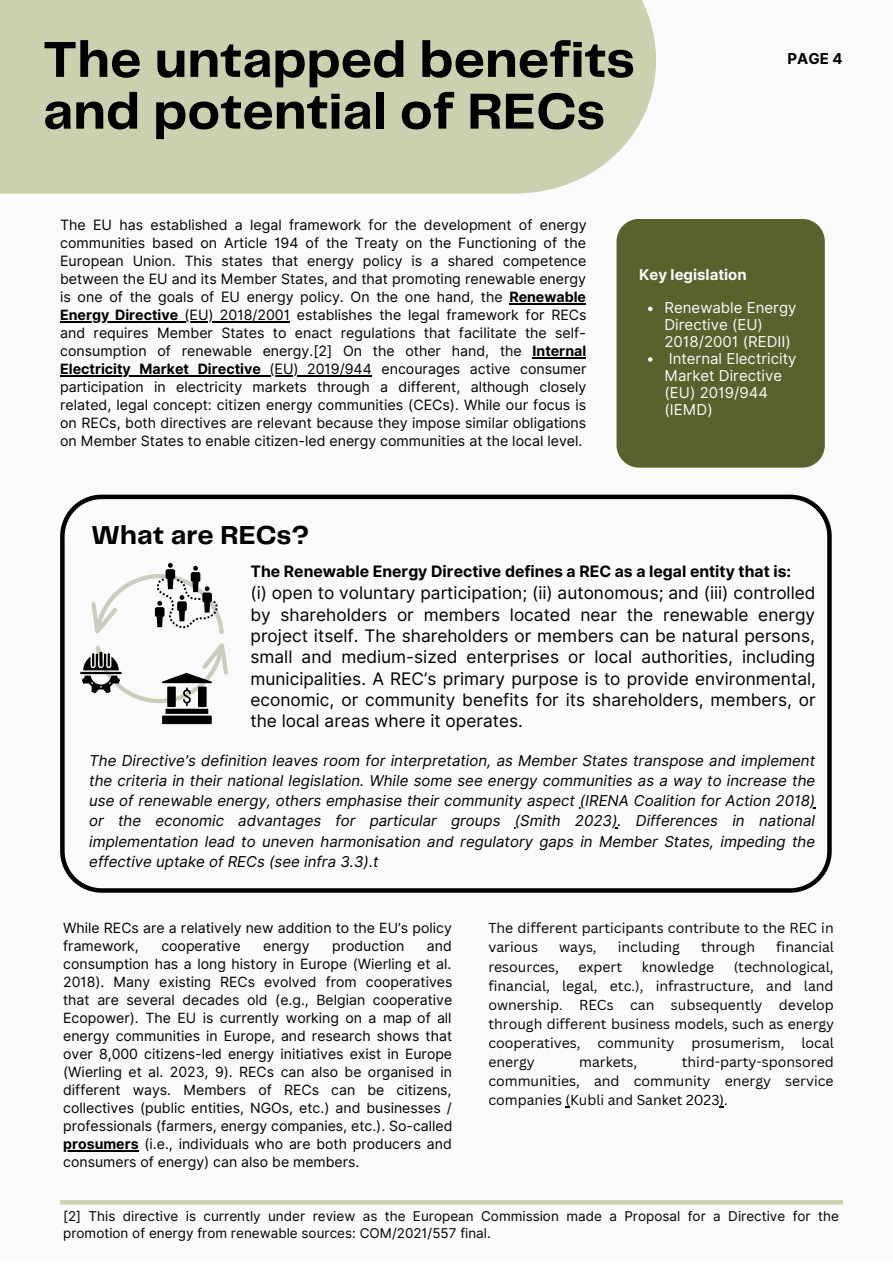
<style>
.page{position:relative;width:893px;height:1264px;background:#fff}
.page>*{position:absolute;margin:0;border:0;box-sizing:border-box;transform-origin:0 0}
.t1{font:700 52.5px/51.8px "Telegraf";color:#000}
.t2{font:700 27px "Telegraf";color:#000}
.t3{font:17.25px/21.3px "Inter";color:#000001;text-align:justify}
.t4{font:700 15.75px "Inter";color:#000001}
.t5{font:italic 15px/20.2px "Inter";color:#000;text-align:justify}
.t6{font:15px/16.8px "Inter";color:#fafafa}
.t7{font:700 15px "Inter";color:#fafafa}
.t8{font:700 15px "Inter";color:#000}
.t9{font:14.25px/18px "Inter";color:#000001;text-align:justify}
.t10{font:14.1px/18px "Inter";color:#000001}
.t11{font:13.95px/19px "Canva Sans";color:#000;text-align:justify}
.t12{font:13.5px/16.8px "Inter";color:#000001}
.s1{font-weight:700}
</style>
<div class="page">
<div style="left:0;top:0;width:892px;height:1262px;background:#fafafa"></div>
<hr style="left:60px;top:1200px;width:782px;height:4px;background:#cecfae">
<div style="left:0;top:0;width:656px;height:194px;background:#cecfae"></div>
<div style="left:616px;top:219px;width:208px;height:248px;background:#57622c;border-radius:22px"></div>
<svg style="left:648px;top:306px;width:4px;height:5px"></svg>
<svg style="left:648px;top:357px;width:4px;height:5px"></svg>
<svg style="left:60px;top:494px;width:771px;height:398px"></svg>
<hr style="left:509px;top:303px;width:77px;height:1px;background:#000001">
<hr style="left:60px;top:321px;width:118px;height:1px;background:#000001">
<hr style="left:178px;top:321px;width:112px;height:1px;background:#000001">
<hr style="left:532px;top:357px;width:54px;height:1px;background:#000001">
<hr style="left:60px;top:375px;width:209px;height:1px;background:#000001">
<hr style="left:269px;top:375px;width:103px;height:1px;background:#000001">
<hr style="left:63px;top:1149px;width:76px;height:2px;background:#000001">
<p class="t1" style="left:43px;top:36px;width:593px">The untapped benefits and potential of RECs</p>
<p class="t8" style="left:787px;top:49px;width:57px">PAGE 4</p>
<p class="t9" style="left:60px;top:216px;width:528px">The EU has established a legal framework for the development of energy communities based on Article 194 of the Treaty on the Functioning of the European Union. This states that energy policy is a shared competence between the EU and its Member States, and that promoting renewable energy is one of the goals of EU energy policy. On the one hand, the <span class="s1">Renewable Energy Directive</span> (EU) 2018/2001 establishes the legal framework for RECs and requires Member States to enact regulations that facilitate the self&shy;consumption of renewable energy.[2] On the other hand, the <span class="s1">Internal Electricity Market Directive</span> (EU) 2019/944 encourages active consumer participation in electricity markets through a different, although closely related, legal concept: citizen energy communities (CECs). While our focus is on RECs, both directives are relevant because they impose similar obligations on Member States to enable citizen-led energy communities at the local level.</p>
<p class="t2" style="left:91px;top:524px;width:220px">What are RECs?</p>
<p class="t7" style="left:639px;top:265px;width:109px">Key legislation</p>
<p class="t6" style="left:664px;top:299px;width:133px">Renewable Energy<br>Directive (EU)<br>2018/2001 (REDII)</p>
<p class="t6" style="left:664px;top:350px;width:133px">Internal Electricity<br>Market Directive (EU) 2019/944 (IEMD)</p>
<p class="t4" style="left:250px;top:561px;width:542px">The Renewable Energy Directive defines a REC as a legal entity that is:</p>
<p class="t3" style="left:250px;top:582px;width:567px">(i) open to voluntary participation; (ii) autonomous; and (iii) controlled by shareholders or members located near the renewable energy project itself. The shareholders or members can be natural persons, small and medium-sized enterprises or local authorities, including municipalities. A REC’s primary purpose is to provide environmental, economic, or community benefits for its shareholders, members, or the local areas where it operates.</p>
<p class="t5" style="left:89px;top:750px;width:727px">The Directive’s definition leaves room for interpretation, as Member States transpose and implement the criteria in their national legislation. While some see energy communities as a way to increase the use of renewable energy, others emphasise their community aspect (IRENA Coalition for Action 2018) or the economic advantages for particular groups (Smith 2023). Differences in national implementation lead to uneven harmonisation and regulatory gaps in Member States, impeding the effective uptake of RECs (see infra 3.3).t</p>
<p class="t10" style="left:63px;top:918px;width:390px">While RECs are a relatively new addition to the EU’s policy framework,</p>
<p class="t10" style="left:161px;top:936px;width:81px">cooperative</p>
<p class="t10" style="left:263px;top:936px;width:48px">energy</p>
<p class="t10" style="left:332px;top:936px;width:74px">production</p>
<p class="t10" style="left:63px;top:936px;width:391px;text-align:justify;text-indent:363px">and consumption has a long history in Europe (Wierling et al.<br>2018). Many existing RECs evolved from cooperatives that are several decades old (e.g., Belgian cooperative Ecopower). The EU is currently working on a map of all energy communities in Europe, and research shows that over 8,000 citizens-led energy initiatives exist in Europe (Wierling et al. 2023, 9). RECs can also be organised in different ways. Members of RECs can be citizens, collectives (public entities, NGOs, etc.) and businesses / professionals (farmers, energy companies, etc.). So-called <span class="s1">prosumers</span> (i.e., individuals who are both producers and consumers of energy) can also be members.</p>
<p class="t11" style="left:488px;top:918px;width:347px">The different participants contribute to the REC in various</p>
<p class="t11" style="left:559px;top:937px;width:39px">ways,</p>
<p class="t11" style="left:617px;top:937px;width:64px">including</p>
<p class="t11" style="left:701px;top:937px;width:55px">through</p>
<p class="t11" style="left:776px;top:937px;width:59px">financial</p>
<p class="t11" style="left:488px;top:956px;width:347px;text-indent:245px">(technological, financial, legal, etc.), infrastructure, and land ownership. RECs can subsequently develop through different business models, such as energy cooperatives, community prosumerism, local energy</p>
<p class="t11" style="left:488px;top:956px;width:72px">resources,</p>
<p class="t11" style="left:578px;top:956px;width:45px">expert</p>
<p class="t11" style="left:641px;top:956px;width:74px">knowledge</p>
<p class="t11" style="left:488px;top:1052px;width:347px;text-indent:193px">third-party-sponsored communities, and community energy service companies (Kubli and Sanket 2023).</p>
<p class="t11" style="left:579px;top:1052px;width:60px">markets,</p>
<p class="t12" style="left:63px;top:1207px;width:777px">[2] This directive is currently under review as the European Commission made a Proposal for a Directive for the promotion of energy from renewable sources: COM/2021/557 final.</p>
</div>
